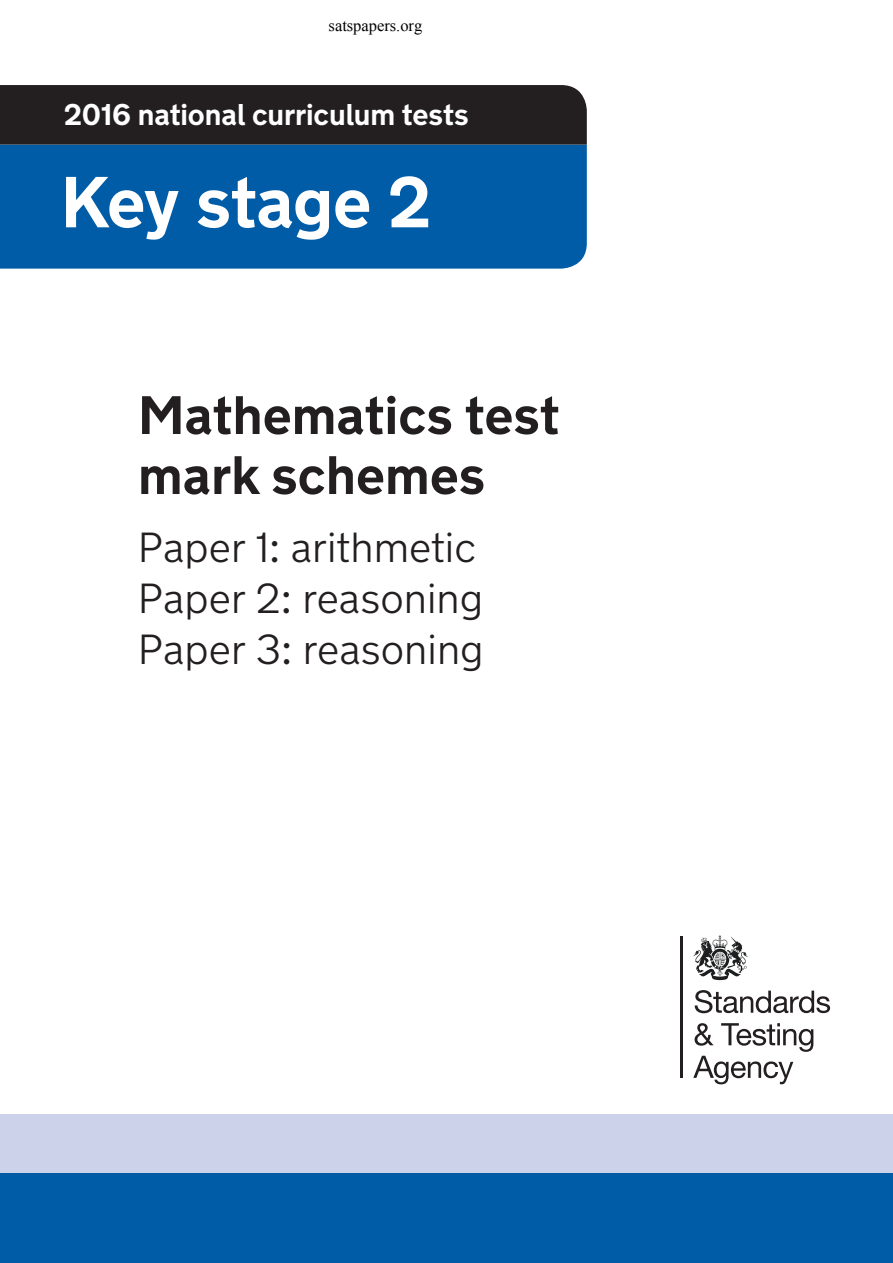
<style>
.page{position:relative;width:893px;height:1263px;background:#fff}
.page>*{position:absolute;margin:0;border:0;box-sizing:border-box;transform-origin:0 0}
.t1{font:700 72px "New Transport";letter-spacing:-.015em;color:#fff}
.t2{font:700 54px/60px "New Transport";color:#231f20}
.t3{font:300 42px/51px "New Transport";color:#231f20}
.t4{font:700 30px "New Transport";letter-spacing:-.005em;color:#fff}
.t5{font:16.5px "Times New Roman";color:#000}
</style>
<div class="page">
<div style="left:0;top:1114px;width:893px;height:60px;background:#cbd2ea"></div>
<div style="left:0;top:145px;width:587px;height:124px;background:#005ca7"></div>
<div style="left:0;top:85px;width:587px;height:60px;background:#231f20"></div>
<div style="left:0;top:1174px;width:893px;height:89px;background:#005ca7"></div>
<hr style="left:680px;top:935px;width:3px;height:142px;background:#231f20">
<svg style="left:693px;top:935px;width:55px;height:45px"></svg>
<svg style="left:695px;top:990px;width:135px;height:23px"></svg>
<svg style="left:693px;top:1023px;width:120px;height:61px"></svg>
<p class="t5" style="left:329px;top:17px;width:95px">satspapers.org</p>
<p class="t4" style="left:64px;top:96px;width:407px">2016 national curriculum tests</p>
<h1 class="t1" style="left:61px;top:157px;width:372px">Key stage 2</h1>
<p class="t2" style="left:138px;top:386px;width:423px">Mathematics test mark schemes</p>
<p class="t3" style="left:138px;top:522px;width:347px">Paper 1: arithmetic<br>Paper 2: reasoning<br>Paper 3: reasoning</p>
</div>
